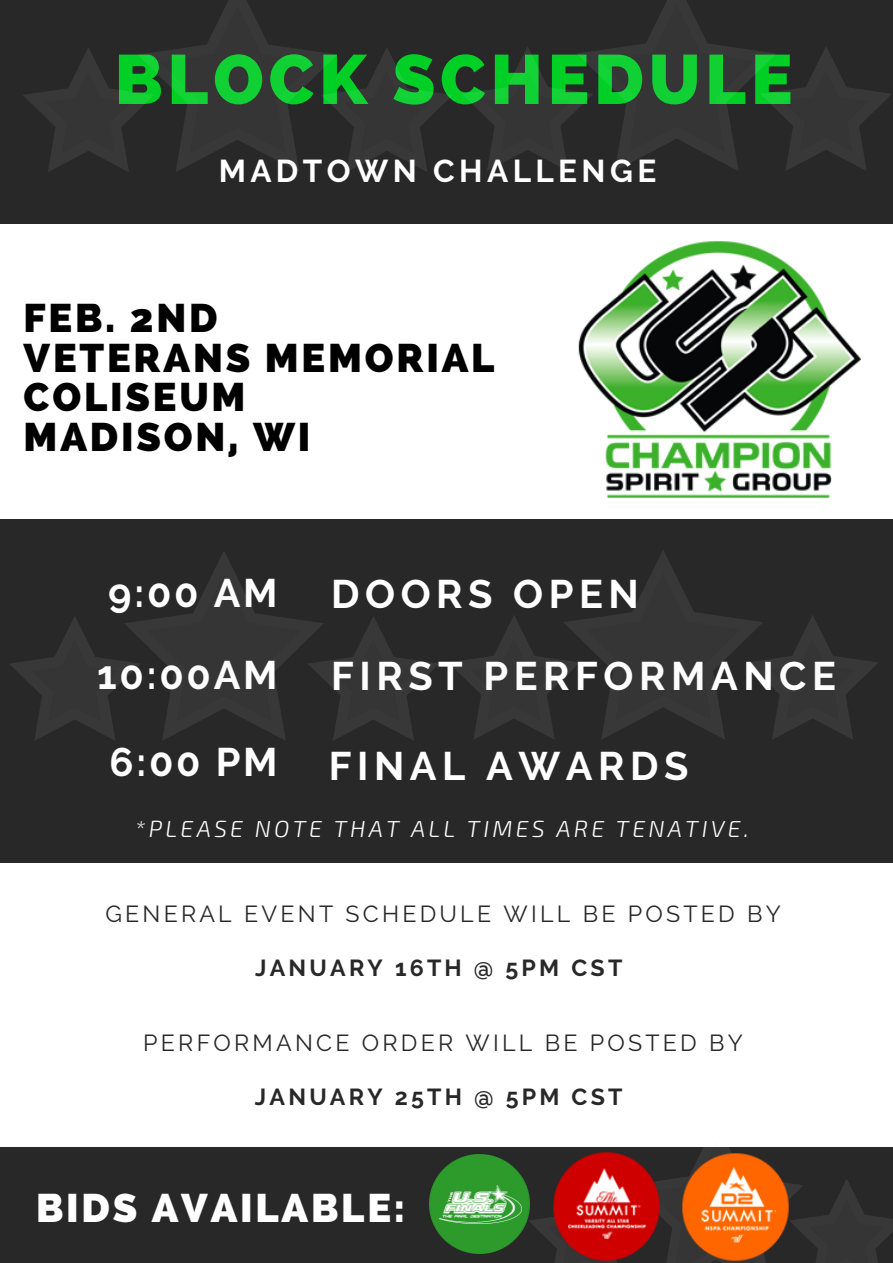
<style>
.page{position:relative;width:893px;height:1263px;background:#fff}
.page>*{position:absolute;margin:0;border:0;box-sizing:border-box;transform-origin:0 0}
.t1{font:800 69.6px "Raleway";letter-spacing:.07em;color:#00d026}
.t2{font:700 39.75px/81px "Raleway";letter-spacing:.14em;color:#fff}
.t3{font:800 39.75px/39.5px "Raleway";letter-spacing:.07em;color:#000}
.t4{font:800 39.75px "Raleway";letter-spacing:.07em;color:#fff}
.t5{font:700 31.5px "Raleway";letter-spacing:.14em;color:#fff}
.t6{font:23.25px "Raleway";letter-spacing:.14em;color:#282828}
.t7{font:700 23.25px "Raleway";letter-spacing:.14em;color:#282828}
.t8{font:italic 300 23.25px "Exo 2";letter-spacing:.14em;color:#fff}
</style>
<div class="page">
<div style="left:0;top:0;width:893px;height:224px;background:#282828"></div>
<div style="left:0;top:519px;width:893px;height:343px;background:#282828"></div>
<div style="left:0;top:1147px;width:893px;height:116px;background:#282828"></div>
<img style="left:429px;top:1154px;width:99px;height:100px">
<img style="left:578px;top:241px;width:283px;height:257px">
<svg style="left:23px;top:0;width:429px;height:172px"></svg>
<svg style="left:463px;top:0;width:428px;height:171px"></svg>
<svg style="left:10px;top:552px;width:428px;height:188px"></svg>
<svg style="left:449px;top:551px;width:428px;height:188px"></svg>
<svg style="left:528px;top:1147px;width:365px;height:116px"></svg>
<img style="left:547px;top:1148px;width:120px;height:115px">
<img style="left:678px;top:1150px;width:116px;height:113px">
<h1 class="t1" style="left:115px;top:39px;width:679px">BLOCK SCHEDULE</h1>
<h3 class="t5" style="left:219px;top:152px;width:439px">MADTOWN CHALLENGE</h3>
<h2 class="t3" style="left:24px;top:298px;width:472px">FEB. 2ND<br>VETERANS MEMORIAL<br>COLISEUM<br>MADISON, WI</h2>
<h2 class="t2" style="left:108px;top:552px;width:171px">9:00 AM</h2>
<h2 class="t2" style="left:97px;top:635px;width:182px">10:00AM</h2>
<h2 class="t2" style="left:110px;top:721px;width:170px">6:00 PM</h2>
<h2 class="t2" style="left:331px;top:554px;width:506px">DOORS OPEN<br>FIRST PERFORMANCE</h2>
<h2 class="t2" style="left:329px;top:725px;width:361px">FINAL AWARDS</h2>
<p class="t8" style="left:135px;top:813px;width:615px">*PLEASE NOTE THAT ALL TIMES ARE TENATIVE.</p>
<p class="t6" style="left:105px;top:900px;width:677px">GENERAL EVENT SCHEDULE WILL BE POSTED BY</p>
<p class="t7" style="left:255px;top:954px;width:369px">JANUARY 16TH @ 5PM CST</p>
<p class="t6" style="left:143px;top:1029px;width:601px">PERFORMANCE ORDER WILL BE POSTED BY</p>
<p class="t7" style="left:255px;top:1083px;width:369px">JANUARY 25TH @ 5PM CST</p>
<h2 class="t4" style="left:36px;top:1184px;width:371px">BIDS AVAILABLE:</h2>
</div>
